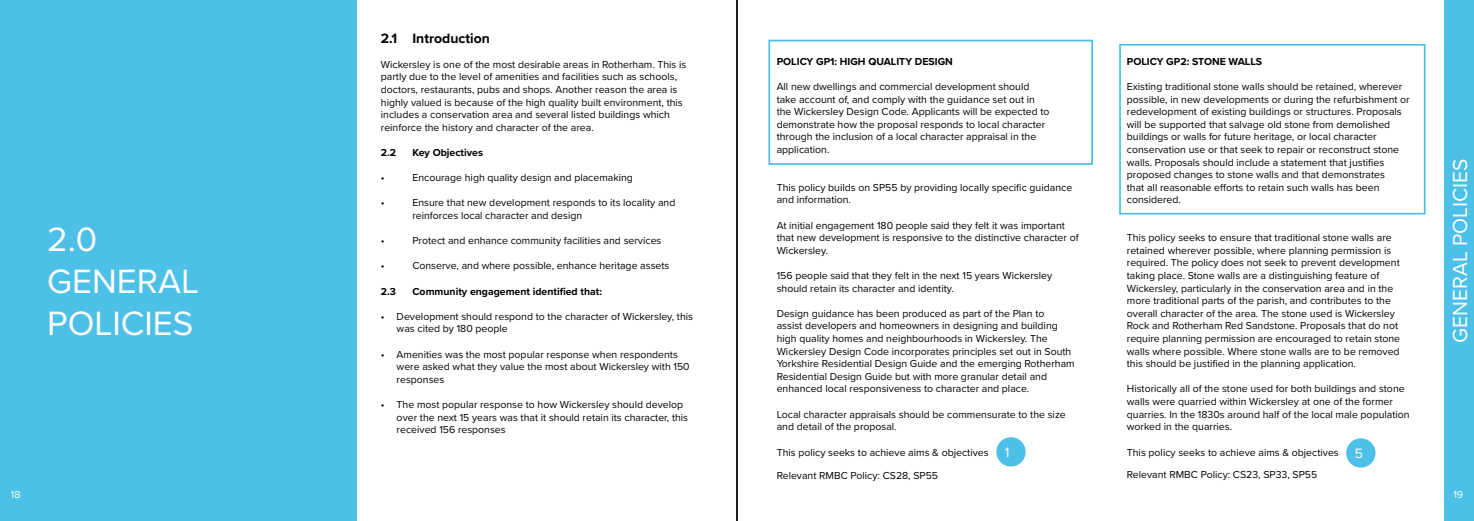
<style>
.page{position:relative;width:1474px;height:521px;background:#fff}
.page>*{position:absolute;margin:0;border:0;box-sizing:border-box;transform-origin:0 0}
.t1{font:35px/42px "Proxima Nova";color:#fff}
.t2{font:21px "Proxima Nova";color:#fff}
.t3{font:700 14px "Proxima Nova";color:#000}
.t4{font:10.5px/12.6px "Proxima Nova";color:#000}
.t5{font:700 10.5px "Proxima Nova";color:#000}
.t6{font:10.5px "Proxima Nova";color:#fff}
.s1{font-size:14px;color:#fff}
</style>
<div class="page">
<hr style="left:736px;top:0;width:2px;height:521px;background:#000">
<div style="left:0;top:0;width:356px;height:521px;background:#4dc0e7"></div>
<div style="left:1443px;top:0;width:30px;height:521px;background:#4dc0e7"></div>
<div style="left:996px;top:437px;width:29px;height:29px;background:#4dc0e7;border-radius:50%"></div>
<div style="left:1346px;top:438px;width:29px;height:30px;background:#4dc0e7;border-radius:50%"></div>
<h1 class="t1" style="left:47px;top:217px;width:153px">2.0<br>GENERAL<br>POLICIES</h1>
<h3 class="t3" style="left:381px;top:27px;width:110px">2.1 Introduction</h3>
<p class="t4" style="left:381px;top:58px;width:307px">Wickersley is one of the most desirable areas in Rotherham. This is partly due to the level of amenities and facilities such as schools, doctors, restaurants, pubs and shops. Another reason the area is highly valued is because of the high quality built environment, this includes a conservation area and several listed buildings which reinforce the history and character of the area.</p>
<p class="t5" style="left:381px;top:145px;width:17px">2.2</p>
<p class="t5" style="left:412px;top:145px;width:72px">Key Objectives</p>
<p class="t4" style="left:381px;top:171px;width:5px">•</p>
<p class="t4" style="left:412px;top:171px;width:222px">Encourage high quality design and placemaking</p>
<p class="t4" style="left:381px;top:196px;width:5px">•</p>
<p class="t4" style="left:412px;top:196px;width:264px">Ensure that new development responds to its locality and reinforces local character and design</p>
<p class="t4" style="left:381px;top:234px;width:5px">•</p>
<p class="t4" style="left:412px;top:234px;width:250px">Protect and enhance community facilities and services</p>
<p class="t4" style="left:381px;top:259px;width:5px">•</p>
<p class="t4" style="left:412px;top:259px;width:258px">Conserve, and where possible, enhance heritage assets</p>
<p class="t5" style="left:381px;top:283px;width:17px">2.3</p>
<p class="t5" style="left:412px;top:283px;width:191px">Community engagement identified that:</p>
<p class="t4" style="left:396px;top:310px;width:298px;text-indent:-16px">• Development should respond to the character of Wickersley, this was cited by 180 people</p>
<p class="t4" style="left:396px;top:347px;width:294px;text-indent:-16px">• Amenities was the most popular response when respondents were asked what they value the most about Wickersley with 150 responses</p>
<p class="t4" style="left:396px;top:398px;width:293px;text-indent:-16px">• The most popular response to how Wickersley should develop over the next 15 years was that it should retain its character, this received 156 responses</p>
<p class="t5" style="left:776px;top:53px;width:178px">POLICY GP1: HIGH QUALITY DESIGN</p>
<p class="t4" style="left:776px;top:80px;width:274px">All new dwellings and commercial development should take account of, and comply with the guidance set out in the Wickersley Design Code. Applicants will be expected to demonstrate how the proposal responds to local character through the inclusion of a local character appraisal in the application.</p>
<p class="t4" style="left:776px;top:181px;width:297px">This policy builds on SP55 by providing locally specific guidance and information.</p>
<p class="t4" style="left:776px;top:218px;width:303px">At initial engagement 180 people said they felt it was important that new development is responsive to the distinctive character of<br>Wickersley.</p>
<p class="t4" style="left:776px;top:269px;width:277px">156 people said that they felt in the next 15 years Wickersley should retain its character and identity.</p>
<p class="t4" style="left:776px;top:307px;width:299px">Design guidance has been produced as part of the Plan to<br>assist developers and homeowners in designing and building high quality homes and neighbourhoods in Wickersley. The Wickersley Design Code incorporates principles set out in South Yorkshire Residential Design Guide and the emerging Rotherham Residential Design Guide but with more granular detail and enhanced local responsiveness to character and place.</p>
<p class="t4" style="left:776px;top:407px;width:291px">Local character appraisals should be commensurate to the size and detail of the proposal.</p>
<p class="t4" style="left:776px;top:445px;width:234px">This policy seeks to achieve aims &amp; objectives <span class="s1">1</span></p>
<p class="t5" style="left:1126px;top:53px;width:137px">POLICY GP2: STONE WALLS</p>
<p class="t4" style="left:1126px;top:80px;width:284px">Existing traditional stone walls should be retained, wherever possible, in new developments or during the refurbishment or redevelopment of existing buildings or structures. Proposals will be supported that salvage old stone from demolished buildings or walls for future heritage, or local character conservation use or that seek to repair or reconstruct stone walls. Proposals should include a statement that justifies proposed changes to stone walls and that demonstrates<br>that all reasonable efforts to retain such walls has been considered.</p>
<p class="t4" style="left:1126px;top:231px;width:275px">This policy seeks to ensure that traditional stone walls are retained wherever possible, where planning permission is required. The policy does not seek to prevent development taking place. Stone walls are a distinguishing feature of Wickersley, particularly in the conservation area and in the more traditional parts of the parish, and contributes to the overall character of the area. The stone used is Wickersley Rock and Rotherham Red Sandstone. Proposals that do not require planning permission are encouraged to retain stone walls where possible. Where stone walls are to be removed this should be justified in the planning application.</p>
<p class="t4" style="left:1126px;top:382px;width:284px">Historically all of the stone used for both buildings and stone walls were quarried within Wickersley at one of the former quarries. In the 1830s around half of the local male population worked in the quarries.</p>
<p class="t4" style="left:1126px;top:445px;width:238px">This policy seeks to achieve aims &amp; objectives <span class="s1">5</span></p>
<p class="t4" style="left:776px;top:468px;width:163px">Relevant RMBC Policy: CS28, SP55</p>
<p class="t4" style="left:1126px;top:468px;width:192px">Relevant RMBC Policy: CS23, SP33, SP55</p>
<h2 class="t2" style="left:1444px;top:343px;width:186px;rotate:-90deg">GENERAL POLICIES</h2>
<p class="t6" style="left:11px;top:486px;width:11px">18</p>
<p class="t6" style="left:1453px;top:486px;width:11px">19</p>
</div>
